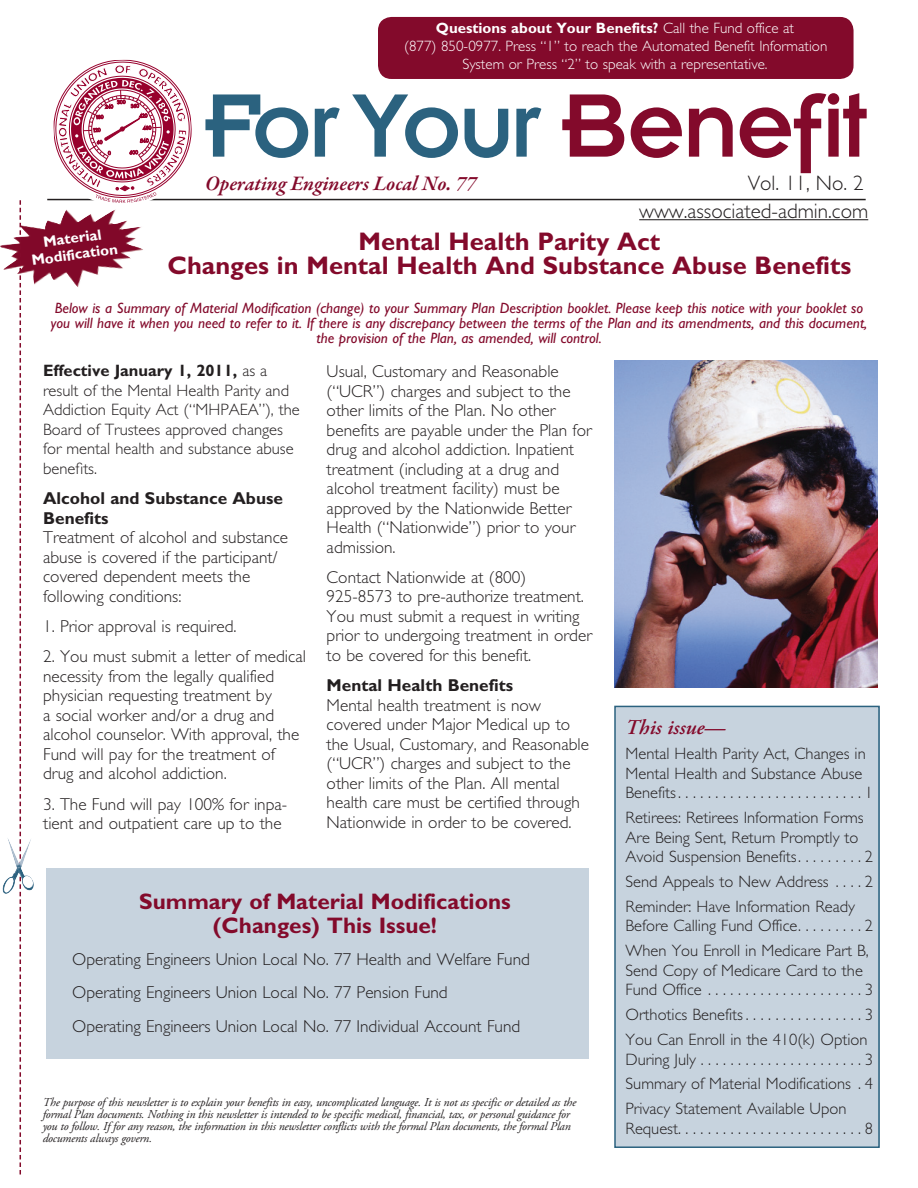
<style>
.page{position:relative;width:918px;height:1188px;background:#fff}
.page>*{position:absolute;margin:0;border:0;box-sizing:border-box;transform-origin:0 0}
.t1{font:99px "Insignia A";letter-spacing:-.035em;color:#2b627f}
.t2{font:700 25.5px/24px "Gill Sans";color:#830a2b;text-align:center}
.t3{font:700 22.5px/24px "Gill Sans";color:#830a2b;text-align:center}
.t4{font:300 21px/27.3px "Gill Sans";color:#231f20;text-align:right}
.t5{font:italic 600 21px "Garamond Premr Pro";letter-spacing:-.005em;color:#830a2b}
.t6{font:italic 600 21px "Adobe Garamond Pro";color:#830a2b}
.t7{font:300 17.25px/19.5px "Gill Sans";color:#231f20}
.t8{font:700 17.25px/19.5px "Gill Sans";color:#231f20}
.t9{font:300 16.5px/19.5px "Gill Sans";color:#231f20}
.t10{font:italic 15px/15px "Gill Sans";color:#830a2b;text-align:center}
.t11{font:300 15px/18px "Gill Sans";color:#fff;text-align:center}
.t12{font:700 15px/16.5px "Gill Sans";color:#fff;text-align:center}
.t13{font:italic 12px/12px "Adobe Garamond Pro";letter-spacing:-.015em;color:#231f20}
.s1{font-weight:700}
.s2{color:#830a2b}
</style>
<div class="page">
<hr style="left:47px;top:199px;width:819px;height:1px;background:#231f20">
<svg style="left:51px;top:59px;width:142px;height:144px"></svg>
<div style="left:615px;top:706px;width:264px;height:441px;background:#c7d3de"></div>
<div style="left:614px;top:706px;width:266px;height:442px;border:2px solid #2b627f"></div>
<hr style="left:639px;top:219px;width:229px;height:1px;background:#231f20">
<div style="left:378px;top:17px;width:476px;height:62px;background:#830a2b;border-radius:14px"></div>
<img style="left:0;top:209px;width:143px;height:79px">
<svg style="left:20px;top:200px;width:1px;height:974px"></svg>
<img style="left:7px;top:838px;width:10px;height:39px">
<img style="left:614px;top:361px;width:264px;height:326px">
<div style="left:46px;top:869px;width:543px;height:190px;background:#c7d3de"></div>
<p class="t11" style="left:404px;top:21px;width:425px"><span class="s1">Questions about Your Benefits?</span> Call the Fund office at<br>(877) 850-0977. Press “1” to reach the Automated Benefit Information<br>System or Press “2” to speak with a representative.</p>
<h1 class="t1" style="left:204px;top:94px;width:665px">For Your <span class="s2">Benefit</span></h1>
<p class="t5" style="left:205px;top:171px;width:273px">Operating Engineers Local No. 77</p>
<p class="t4" style="left:639px;top:172px;width:231px">Vol. 11, No. 2 www.associated-admin.com</p>
<p class="t12" style="left:28px;top:238px;width:88px;rotate:-8deg">Material<br>Modification</p>
<h2 class="t2" style="left:167px;top:232px;width:685px">Mental Health Parity Act<br>Changes in Mental Health And Substance Abuse Benefits</h2>
<p class="t10" style="left:51px;top:302px;width:818px">Below is a Summary of Material Modification (change) to your Summary Plan Description booklet. Please keep this notice with your booklet so you will have it when you need to refer to it. If there is any discrepancy between the terms of the Plan and its amendments, and this document, the provision of the Plan, as amended, will control.</p>
<p class="t9" style="left:43px;top:363px;width:258px"><span class="s1">Effective January 1, 2011,</span> as a result of the Mental Health Parity and<br>Addiction Equity Act (“MHPAEA”), the<br>Board of Trustees approved changes for mental health and substance abuse benefits.</p>
<p class="t8" style="left:43px;top:491px;width:241px">Alcohol and Substance Abuse<br>Benefits</p>
<p class="t7" style="left:43px;top:530px;width:247px">Treatment of alcohol and substance abuse is covered if the participant/ covered dependent meets the following conditions:</p>
<p class="t7" style="left:43px;top:618px;width:195px">1. Prior approval is required.</p>
<p class="t7" style="left:43px;top:649px;width:264px">2. You must submit a letter of medical necessity from the legally qualified physician requesting treatment by<br>a social worker and/or a drug and alcohol counselor. With approval, the Fund will pay for the treatment of drug and alcohol addiction.</p>
<p class="t7" style="left:43px;top:796px;width:246px">3. The Fund will pay 100% for inpa&shy;tient and outpatient care up to the</p>
<p class="t7" style="left:327px;top:363px;width:267px">Usual, Customary and Reasonable (“UCR”) charges and subject to the other limits of the Plan. No other benefits are payable under the Plan for drug and alcohol addiction. Inpatient treatment (including at a drug and alcohol treatment facility) must be approved by the Nationwide Better Health (“Nationwide”) prior to your admission.</p>
<p class="t7" style="left:327px;top:569px;width:267px">Contact Nationwide at (800)<br>925-8573 to pre-authorize treatment.<br>You must submit a request in writing prior to undergoing treatment in order to be covered for this benefit.</p>
<p class="t8" style="left:327px;top:678px;width:188px">Mental Health Benefits</p>
<p class="t7" style="left:327px;top:697px;width:264px">Mental health treatment is now covered under Major Medical up to the Usual, Customary, and Reasonable (“UCR”) charges and subject to the other limits of the Plan. All mental health care must be certified through Nationwide in order to be covered.</p>
<h3 class="t3" style="left:139px;top:892px;width:373px">Summary of Material Modifications (Changes) This Issue!</h3>
<p class="t7" style="left:72px;top:944px;width:459px;line-height:33.3px">Operating Engineers Union Local No. 77 Health and Welfare Fund<br>Operating Engineers Union Local No. 77 Pension Fund<br>Operating Engineers Union Local No. 77 Individual Account Fund</p>
<p class="t13" style="left:43px;top:1098px;width:535px">The purpose of this newsletter is to explain your benefits in easy, uncomplicated language. It is not as specific or detailed as the formal Plan documents. Nothing in this newsletter is intended to be specific medical, financial, tax, or personal guidance for you to follow. If for any reason, the information in this newsletter conflicts with the formal Plan documents, the formal Plan documents always govern.</p>
<p class="t6" style="left:626px;top:719px;width:101px">This issue—</p>
<p class="t9" style="left:626px;top:746px;width:249px">Mental Health Parity Act, Changes in<br>Mental Health and Substance Abuse<br>Benefits . . . . . . . . . . . . . . . . . . . . . . . . . 1</p>
<p class="t9" style="left:626px;top:810px;width:249px">Retirees: Retirees Information Forms<br>Are Being Sent, Return Promptly to<br>Avoid Suspension Benefits . . . . . . . . . 2</p>
<p class="t9" style="left:626px;top:871px;width:249px;line-height:24.9px">Send Appeals to New Address . . . . 2<br>Reminder: Have Information Ready</p>
<p class="t9" style="left:626px;top:915px;width:249px;line-height:24.9px">Before Calling Fund Office . . . . . . . . . 2<br>When You Enroll in Medicare Part B,</p>
<p class="t9" style="left:626px;top:962px;width:249px">Send Copy of Medicare Card to the<br>Fund Office . . . . . . . . . . . . . . . . . . . . . 3</p>
<p class="t9" style="left:626px;top:1004px;width:249px;line-height:24.9px">Orthotics Benefits . . . . . . . . . . . . . . . . 3<br>You Can Enroll in the 410(k) Option</p>
<p class="t9" style="left:626px;top:1048px;width:249px;line-height:24.9px;text-align:justify">During July . . . . . . . . . . . . . . . . . . . . . . 3<br>Summary of Material Modifications . 4<br>Privacy Statement Available Upon</p>
<p class="t9" style="left:626px;top:1120px;width:249px">Request. . . . . . . . . . . . . . . . . . . . . . . . . 8</p>
</div>
